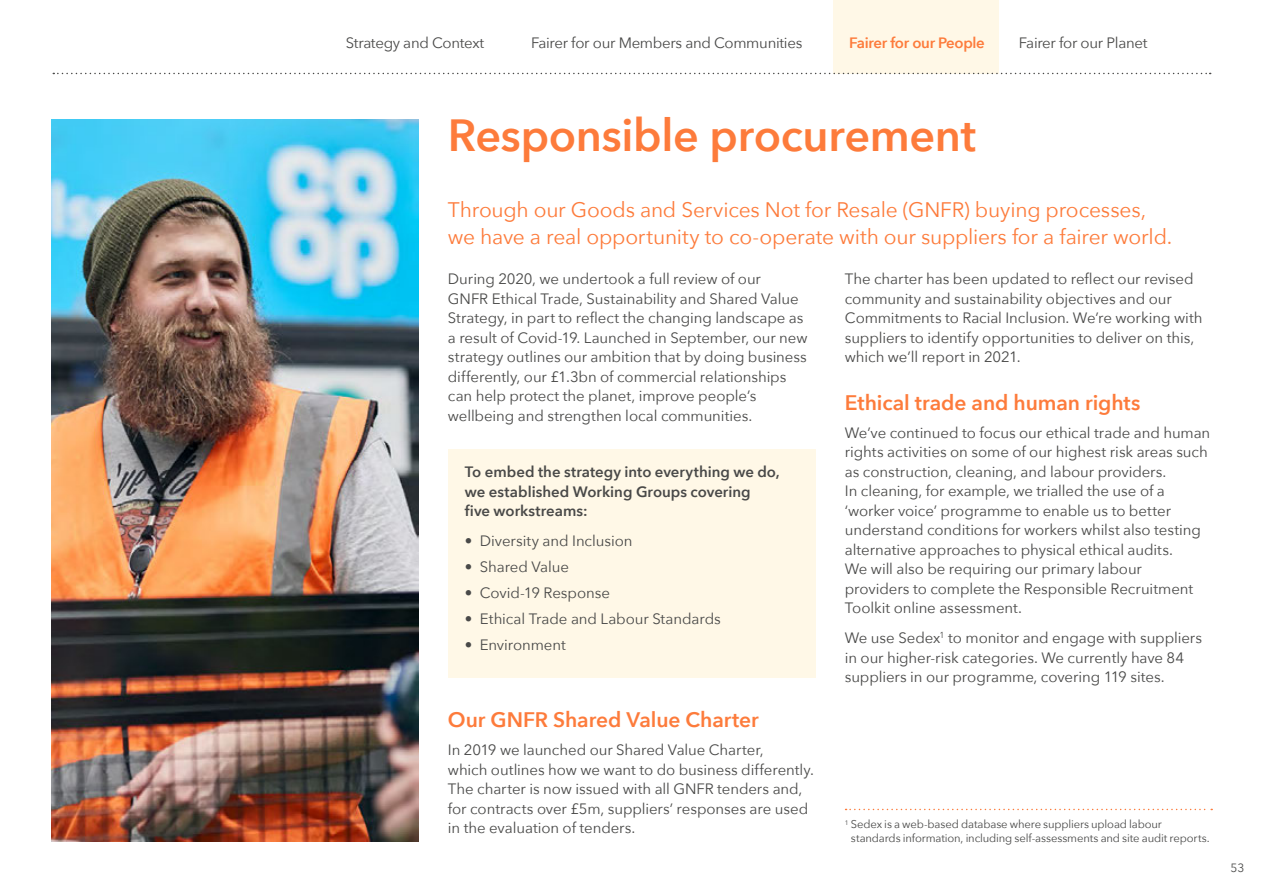
<style>
.page{position:relative;width:1263px;height:893px;background:#fff}
.page>*{position:absolute;margin:0;border:0;box-sizing:border-box;transform-origin:0 0}
.t1{font:600 45px "Avenir Next";letter-spacing:-.01em;color:#fd7b3b}
.t2{font:21px/27px "Avenir Next";letter-spacing:-.01em;color:#fd7b3b}
.t3{font:600 21px "Avenir Next";letter-spacing:-.005em;color:#fd7b3b}
.t4{font:15px/19.5px "Avenir Next";letter-spacing:-.005em;color:#494948}
.t5{font:600 15px/19.5px "Avenir Next";color:#494948}
.t6{font:600 15px "Avenir Next";letter-spacing:-.02em;color:#fd7b3b}
.t7{font:12px "Avenir Next";color:#494948}
.t8{font:11.25px/13.5px "Avenir Next";letter-spacing:-.015em;color:#494948}
</style>
<div class="page">
<div style="left:833px;top:0;width:165px;height:73px;background:#fff8e7"></div>
<img style="left:51px;top:119px;width:367px;height:723px">
<div style="left:448px;top:450px;width:367px;height:228px;background:#fff8e7"></div>
<svg style="left:845px;top:809px;width:367px;height:1px"></svg>
<svg style="left:53px;top:73px;width:1158px;height:1px"></svg>
<p class="t4" style="left:346px;top:32px;width:140px">Strategy and Context</p>
<p class="t4" style="left:531px;top:32px;width:273px">Fairer for our Members and Communities</p>
<p class="t6" style="left:849px;top:30px;width:137px">Fairer for our People</p>
<p class="t4" style="left:1019px;top:32px;width:130px">Fairer for our Planet</p>
<h1 class="t1" style="left:448px;top:97px;width:530px">Responsible procurement</h1>
<h2 class="t2" style="left:448px;top:195px;width:726px">Through our Goods and Services Not for Resale (GNFR) buying processes, we have a real opportunity to co-operate with our suppliers for a fairer world.</h2>
<p class="t4" style="left:448px;top:268px;width:361px">During 2020, we undertook a full review of our<br>GNFR Ethical Trade, Sustainability and Shared Value Strategy, in part to reflect the changing landscape as a result of Covid-19. Launched in September, our new strategy outlines our ambition that by doing business differently, our £1.3bn of commercial relationships can help protect the planet, improve people’s wellbeing and strengthen local communities.</p>
<p class="t4" style="left:845px;top:269px;width:359px">The charter has been updated to reflect our revised community and sustainability objectives and our Commitments to Racial Inclusion. We’re working with suppliers to identify opportunities to deliver on this, which we’ll report in 2021.</p>
<h2 class="t3" style="left:845px;top:384px;width:297px">Ethical trade and human rights</h2>
<p class="t4" style="left:845px;top:422px;width:367px">We’ve continued to focus our ethical trade and human rights activities on some of our highest risk areas such as construction, cleaning, and labour providers.<br>In cleaning, for example, we trialled the use of a ‘worker voice’ programme to enable us to better understand conditions for workers whilst also testing alternative approaches to physical ethical audits.<br>We will also be requiring our primary labour providers to complete the Responsible Recruitment Toolkit online assessment.</p>
<p class="t4" style="left:845px;top:628px;width:359px">We use Sedex<sup>1</sup> to monitor and engage with suppliers in our higher-risk categories. We currently have 84 suppliers in our programme, covering 119 sites.</p>
<p class="t5" style="left:465px;top:462px;width:316px">To embed the strategy into everything we do, we established Working Groups covering<br>five workstreams:</p>
<p class="t4" style="left:465px;top:531px;width:169px">• Diversity and Inclusion</p>
<p class="t4" style="left:465px;top:557px;width:106px">• Shared Value</p>
<p class="t4" style="left:465px;top:582px;width:147px">• Covid-19 Response</p>
<p class="t4" style="left:465px;top:608px;width:257px">• Ethical Trade and Labour Standards</p>
<p class="t4" style="left:465px;top:634px;width:102px">• Environment</p>
<h2 class="t3" style="left:448px;top:702px;width:312px">Our GNFR Shared Value Charter</h2>
<p class="t4" style="left:448px;top:740px;width:367px">In 2019 we launched our Shared Value Charter,<br>which outlines how we want to do business differently.<br>The charter is now issued with all GNFR tenders and, for contracts over £5m, suppliers’ responses are used in the evaluation of tenders.</p>
<p class="t8" style="left:851px;top:817px;width:360px;text-indent:-6px"><sup>1</sup> Sedex is a web-based database where suppliers upload labour standards information, including self-assessments and site audit reports.</p>
<p class="t7" style="left:1230px;top:857px;width:15px">53</p>
</div>
